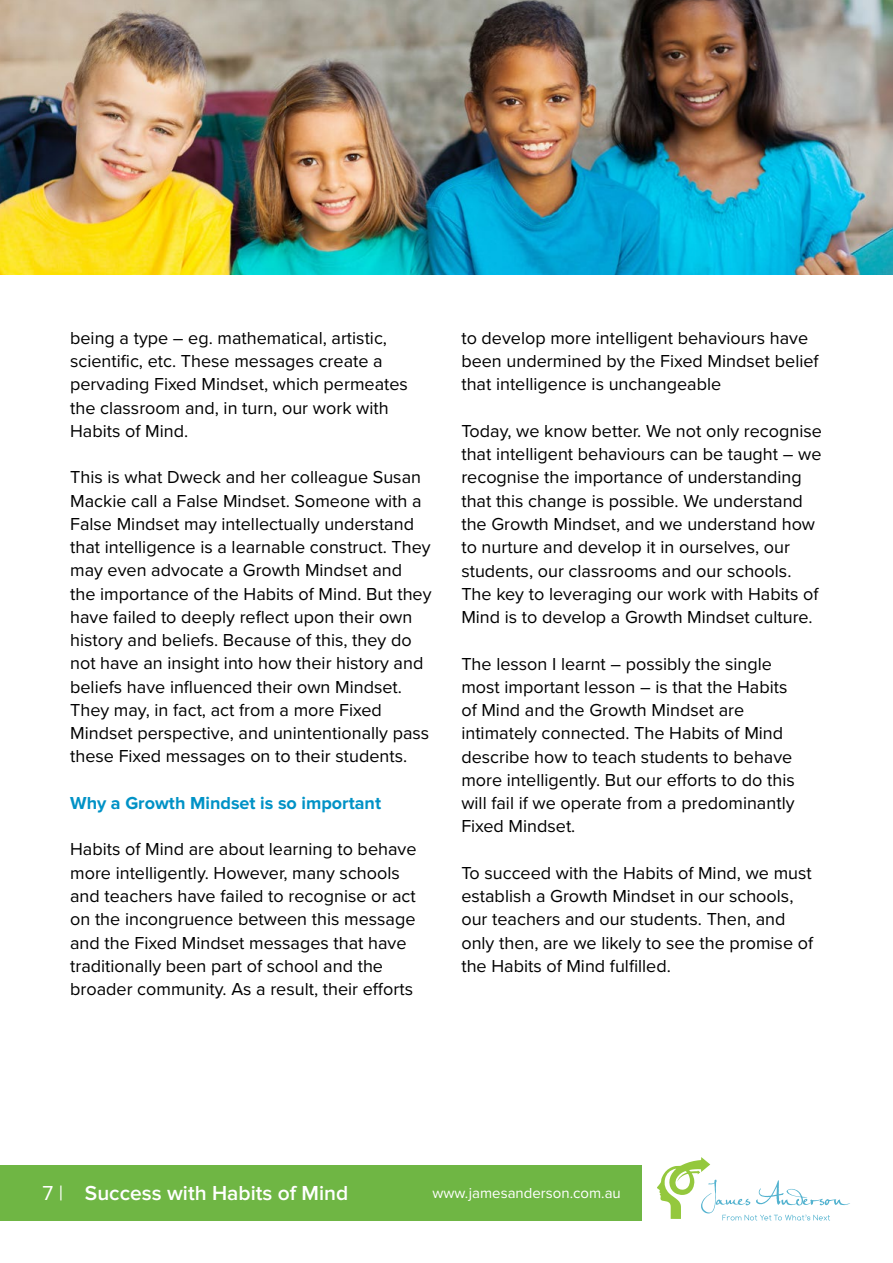
<style>
.page{position:relative;width:893px;height:1263px;background:#fff}
.page>*{position:absolute;margin:0;border:0;box-sizing:border-box;transform-origin:0 0}
.t1{font:600 21px "Proxima Nova";color:#fff}
.t2{font:18px/23.2px "Proxima Nova";color:#000}
.t3{font:700 18px "Proxima Nova";color:#0092c6}
.t4{font:15px "Proxima Nova";color:#fff}
.s1{font-weight:400}
</style>
<div class="page">
<div style="left:0;top:1165px;width:642px;height:55px;background:#6fb644"></div>
<svg style="left:657px;top:1157px;width:193px;height:63px"></svg>
<img style="left:0;top:0;width:893px;height:274px">
<p class="t2" style="left:70px;top:325px;width:339px">being a type – eg. mathematical, artistic, scientific, etc. These messages create a pervading Fixed Mindset, which permeates the classroom and, in turn, our work with Habits of Mind.</p>
<p class="t2" style="left:70px;top:465px;width:363px">This is what Dweck and her colleague Susan Mackie call a False Mindset. Someone with a False Mindset may intellectually understand that intelligence is a learnable construct. They may even advocate a Growth Mindset and the importance of the Habits of Mind. But they have failed to deeply reflect upon their own history and beliefs. Because of this, they do not have an insight into how their history and beliefs have influenced their own Mindset.<br>They may, in fact, act from a more Fixed Mindset perspective, and unintentionally pass these Fixed messages on to their students.</p>
<p class="t3" style="left:70px;top:793px;width:312px">Why a Growth Mindset is so important</p>
<p class="t2" style="left:70px;top:837px;width:348px">Habits of Mind are about learning to behave more intelligently. However, many schools and teachers have failed to recognise or act on the incongruence between this message and the Fixed Mindset messages that have traditionally been part of school and the broader community. As a result, their efforts</p>
<p class="t2" style="left:461px;top:325px;width:359px">to develop more intelligent behaviours have been undermined by the Fixed Mindset belief that intelligence is unchangeable</p>
<p class="t2" style="left:461px;top:418px;width:362px">Today, we know better. We not only recognise that intelligent behaviours can be taught – we recognise the importance of understanding that this change is possible. We understand the Growth Mindset, and we understand how to nurture and develop it in ourselves, our students, our classrooms and our schools.<br>The key to leveraging our work with Habits of Mind is to develop a Growth Mindset culture.</p>
<p class="t2" style="left:461px;top:651px;width:335px">The lesson I learnt – possibly the single most important lesson – is that the Habits of Mind and the Growth Mindset are intimately connected. The Habits of Mind describe how to teach students to behave more intelligently. But our efforts to do this will fail if we operate from a predominantly Fixed Mindset.</p>
<p class="t2" style="left:461px;top:860px;width:353px">To succeed with the Habits of Mind, we must establish a Growth Mindset in our schools, our teachers and our students. Then, and only then, are we likely to see the promise of the Habits of Mind fulfilled.</p>
<p class="t1" style="left:43px;top:1181px;width:307px"><span class="s1">7 |</span> Success with Habits of Mind</p>
<p class="t4" style="left:432px;top:1182px;width:190px">www.jamesanderson.com.au</p>
</div>
